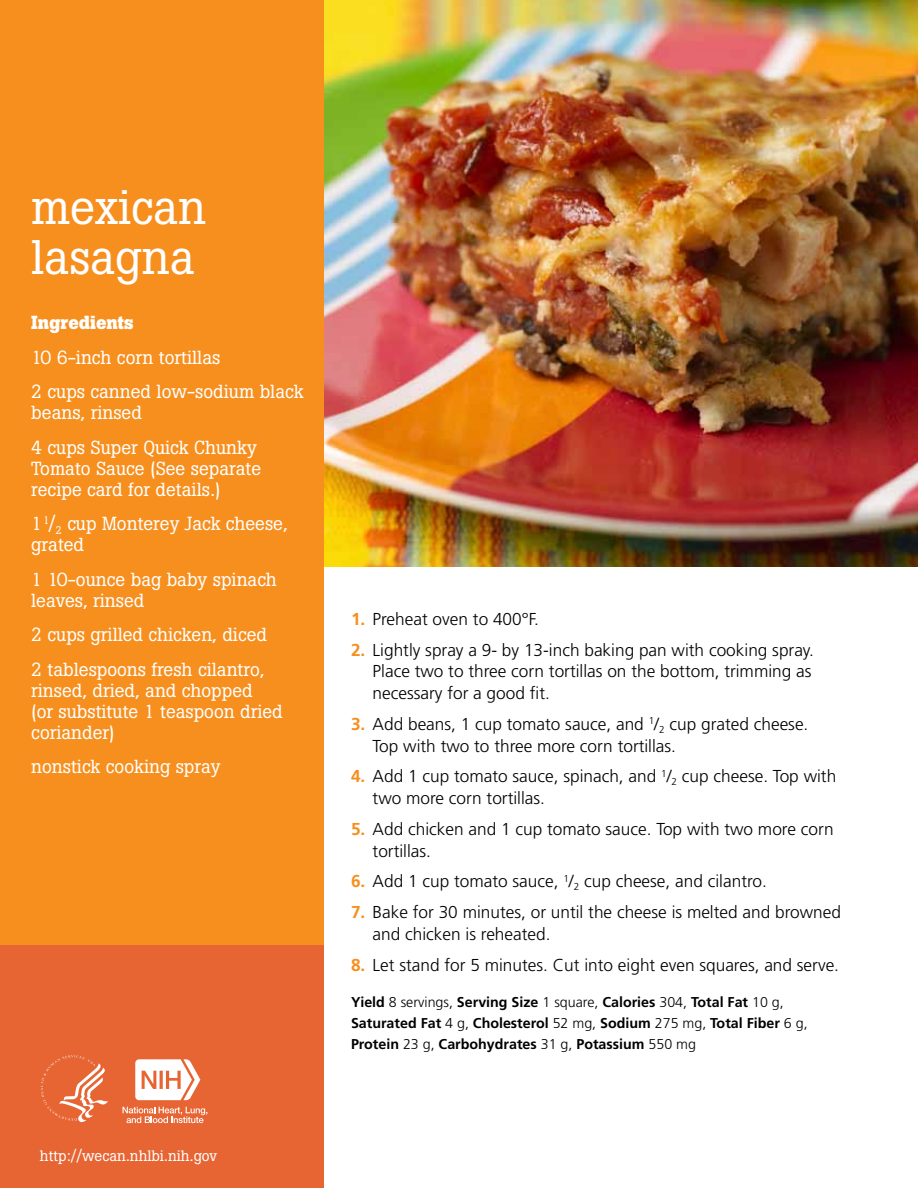
<style>
.page{position:relative;width:918px;height:1188px;background:#fff}
.page>*{position:absolute;margin:0;border:0;box-sizing:border-box;transform-origin:0 0}
.t1{font:48px/49.5px "Boton";color:#fff}
.t2{font:18.75px/21px "Boton";color:#fff}
.t3{font:700 18.75px "Boton";color:#fff}
.t4{font:300 17.25px/21.8px "Frutiger";color:#000}
.t5{font:15px "Boton";color:#fff}
.t6{font:700 14.25px/21px "Frutiger";color:#000}
.s1{font-weight:700;color:#f78f1e}
.s2{font-weight:300}
</style>
<div class="page">
<img style="left:324px;top:0;width:594px;height:567px">
<div style="left:0;top:0;width:324px;height:1088px;background:#f78f1e"></div>
<div style="left:0;top:945px;width:324px;height:243px;background:#e76433"></div>
<svg style="left:41px;top:1055px;width:67px;height:67px"></svg>
<svg style="left:135px;top:1059px;width:65px;height:41px"></svg>
<svg style="left:123px;top:1107px;width:84px;height:16px"></svg>
<h1 class="t1" style="left:31px;top:183px;width:176px">mexican lasagna</h1>
<h2 class="t3" style="left:31px;top:312px;width:104px">Ingredients</h2>
<p class="t2" style="left:31px;top:347px;width:191px">10 6-inch corn tortillas</p>
<p class="t2" style="left:31px;top:381px;width:274px">2 cups canned low-sodium black beans, rinsed</p>
<p class="t2" style="left:31px;top:437px;width:231px">4 cups Super Quick Chunky<br>Tomato Sauce (See separate recipe card for details.)</p>
<p class="t2" style="left:31px;top:513px;width:258px">1<sup>1</sup>/<sub>2</sub> cup Monterey Jack cheese, grated</p>
<p class="t2" style="left:31px;top:569px;width:247px">1 10-ounce bag baby spinach leaves, rinsed</p>
<p class="t2" style="left:31px;top:624px;width:237px">2 cups grilled chicken, diced</p>
<p class="t2" style="left:31px;top:659px;width:253px">2 tablespoons fresh cilantro, rinsed, dried, and chopped<br>(or substitute 1 teaspoon dried coriander)</p>
<p class="t2" style="left:31px;top:756px;width:191px">nonstick cooking spray</p>
<p class="t5" style="left:40px;top:1147px;width:179px">http://wecan.nhlbi.nih.gov</p>
<p class="t4" style="left:351px;top:608px;width:189px"><span class="s1">1.</span> Preheat oven to 400°F.</p>
<p class="t4" style="left:373px;top:639px;width:443px;text-indent:-22px"><span class="s1">2.</span> Lightly spray a 9- by 13-inch baking pan with cooking spray.<br>Place two to three corn tortillas on the bottom, trimming as necessary for a good fit.</p>
<p class="t4" style="left:373px;top:713px;width:437px;text-indent:-22px"><span class="s1">3.</span> Add beans, 1 cup tomato sauce, and <sup>1</sup>/<sub>2</sub> cup grated cheese.<br>Top with two to three more corn tortillas.</p>
<p class="t4" style="left:373px;top:766px;width:465px;text-indent:-22px"><span class="s1">4.</span> Add 1 cup tomato sauce, spinach, and <sup>1</sup>/<sub>2</sub> cup cheese. Top with two more corn tortillas.</p>
<p class="t4" style="left:373px;top:818px;width:463px;text-indent:-22px"><span class="s1">5.</span> Add chicken and 1 cup tomato sauce. Top with two more corn tortillas.</p>
<p class="t4" style="left:351px;top:871px;width:417px"><span class="s1">6.</span> Add 1 cup tomato sauce, <sup>1</sup>/<sub>2</sub> cup cheese, and cilantro.</p>
<p class="t4" style="left:373px;top:902px;width:470px;text-indent:-22px"><span class="s1">7.</span> Bake for 30 minutes, or until the cheese is melted and browned and chicken is reheated.</p>
<p class="t4" style="left:351px;top:954px;width:490px"><span class="s1">8.</span> Let stand for 5 minutes. Cut into eight even squares, and serve.</p>
<p class="t6" style="left:351px;top:992px;width:458px">Yield <span class="s2">8 servings,</span> Serving Size <span class="s2">1 square,</span> Calories <span class="s2">304,</span> Total Fat <span class="s2">10 g,<br></span>Saturated Fat <span class="s2">4 g,</span> Cholesterol <span class="s2">52 mg,</span> Sodium <span class="s2">275 mg,</span> Total Fiber <span class="s2">6 g,<br></span>Protein <span class="s2">23 g,</span> Carbohydrates <span class="s2">31 g,</span> Potassium <span class="s2">550 mg</span></p>
</div>
